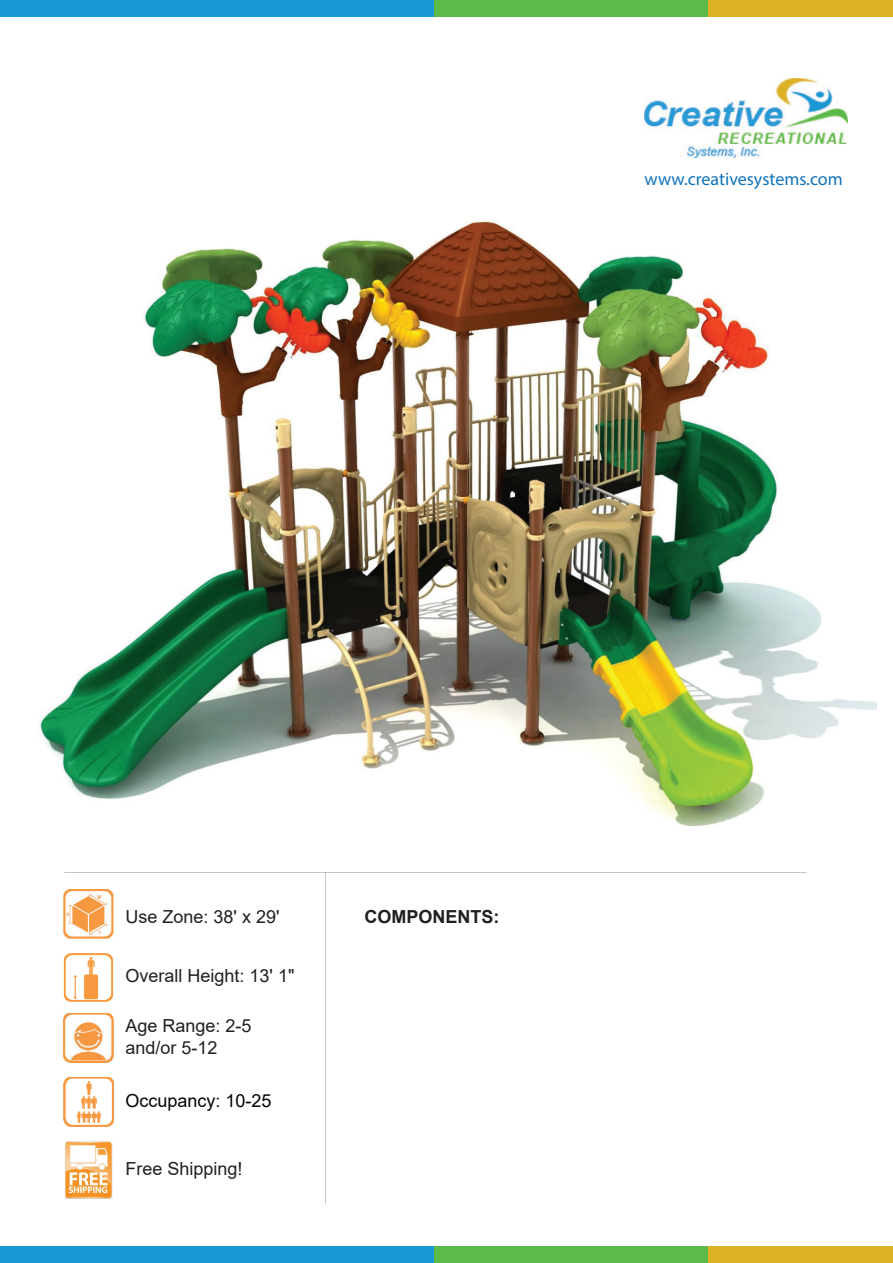
<style>
.page{position:relative;width:893px;height:1263px;background:#fff}
.page>*{position:absolute;margin:0;border:0;box-sizing:border-box;transform-origin:0 0}
.t1{font:18px/21.6px "Arial";color:#231f20}
.t2{font:18px "Myriad Pro";color:#1074bc}
.t3{font:18px "Arial";color:#040503}
.t4{font:700 18px "Arial";color:#231f20}
</style>
<div class="page">
<img style="left:645px;top:78px;width:203px;height:80px">
<div style="left:0;top:0;width:434px;height:16px;background:#1999d4"></div>
<div style="left:577px;top:0;width:316px;height:16px;background:#ddb225"></div>
<div style="left:434px;top:0;width:273px;height:16px;background:#5bba48"></div>
<div style="left:0;top:1246px;width:434px;height:17px;background:#1999d4"></div>
<div style="left:577px;top:1246px;width:316px;height:17px;background:#ddb225"></div>
<div style="left:434px;top:1246px;width:273px;height:17px;background:#5bba48"></div>
<img style="left:63px;top:889px;width:51px;height:50px">
<img style="left:63px;top:1013px;width:51px;height:50px">
<img style="left:64px;top:1077px;width:50px;height:50px">
<img style="left:65px;top:1141px;width:48px;height:58px">
<img style="left:63px;top:953px;width:51px;height:49px">
<img style="left:40px;top:221px;width:836px;height:606px">
<p class="t2" style="left:645px;top:167px;width:200px">www.creativesystems.com</p>
<p class="t1" style="left:125px;top:906px;width:155px">Use Zone: 38' x 29'</p>
<p class="t1" style="left:125px;top:965px;width:170px">Overall Height: 13' 1"</p>
<p class="t1" style="left:126px;top:1015px;width:128px">Age Range: 2-5 and/or 5-12</p>
<p class="t3" style="left:125px;top:1088px;width:148px">Occupancy: 10-25</p>
<p class="t1" style="left:125px;top:1157px;width:119px">Free Shipping!</p>
<p class="t4" style="left:365px;top:904px;width:137px">COMPONENTS:</p>
</div>
